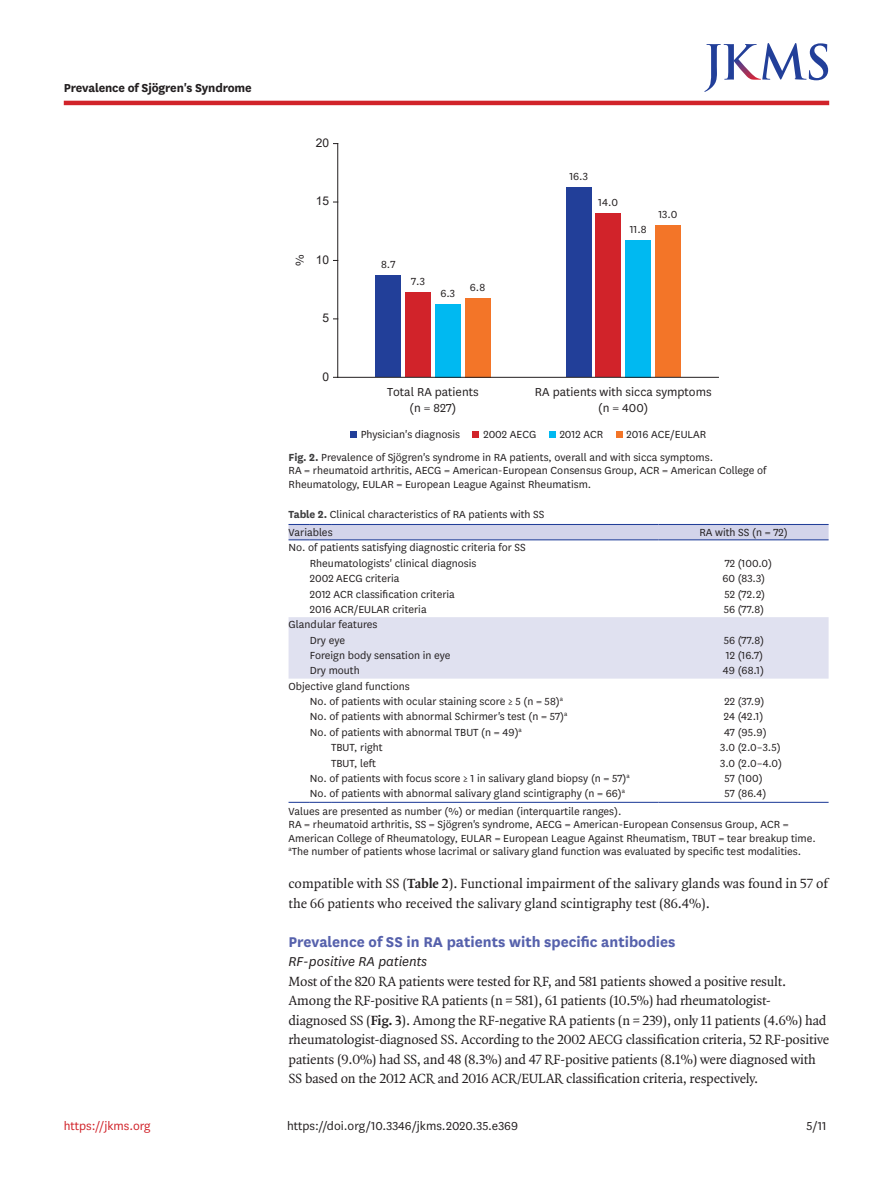
<style>
.page{position:relative;width:893px;height:1191px;background:#fff}
.page>*{position:absolute;margin:0;border:0;box-sizing:border-box;transform-origin:0 0}
.body_title2{font:700 16.5px "National";color:#5661ac}
.body_title3_stacked{font:italic 15px "National";color:#231f20}
.body_p_first{font:14.25px/19.5px "Quadraat OT";letter-spacing:-.015em;color:#231f20}
.doi_running_footer{font:13.5px/16.2px "National";color:#231f20;text-align:center}
.alt-title-type{font:700 13.5px "National";letter-spacing:-.01em;color:#231f20}
.t1{font:13.5px "National";color:#d1232a}
.tbody_entry{font:12px "National";color:#231f20}
.fig_caption{font:12px/13.5px "National";color:#231f20}
.table-wrap-foot_p{font:12px/13.5px "National";color:#231f20}
.table-wrap-foot_p_fi{font:12px "National";color:#231f20}
.table-wrap_caption{font:12px "National";color:#231f20}
.thead_entry{font:12px "National";color:#231f20}
.t2{font:12px "Arial";color:#231f20}
.s1{font-weight:700;color:#3e3e3f}
.s2{font-weight:700}
</style>
<div class="page">
<hr style="left:64px;top:101px;width:765px;height:4px;background:#d1232a">
<svg style="left:704px;top:43px;width:124px;height:49px"></svg>
<div style="left:375px;top:275px;width:26px;height:102px;background:#223f99"></div>
<div style="left:405px;top:292px;width:26px;height:85px;background:#d1232a"></div>
<div style="left:435px;top:304px;width:26px;height:73px;background:#00b9f1"></div>
<div style="left:465px;top:298px;width:25px;height:79px;background:#f37528"></div>
<div style="left:566px;top:187px;width:25px;height:190px;background:#223f99"></div>
<div style="left:596px;top:214px;width:25px;height:163px;background:#d1232a"></div>
<div style="left:625px;top:240px;width:26px;height:137px;background:#00b9f1"></div>
<div style="left:655px;top:225px;width:26px;height:152px;background:#f37528"></div>
<hr style="left:337px;top:144px;width:1px;height:233px;background:#231f20">
<hr style="left:338px;top:377px;width:380px;height:1px;background:#231f20">
<svg style="left:350px;top:431px;width:6px;height:6px"></svg>
<svg style="left:473px;top:431px;width:6px;height:6px"></svg>
<svg style="left:549px;top:431px;width:6px;height:6px"></svg>
<svg style="left:616px;top:431px;width:6px;height:6px"></svg>
<div style="left:289px;top:617px;width:540px;height:61px;background:#e0e1f0"></div>
<svg style="left:289px;top:524px;width:540px;height:16px;background:#c6c9e4"></svg>
<hr style="left:331px;top:539px;width:327px;height:1px;background:#223f99">
<hr style="left:658px;top:539px;width:171px;height:1px;background:#223f99">
<svg style="left:289px;top:802px;width:42px;height:1px"></svg>
<hr style="left:331px;top:802px;width:327px;height:1px;background:#223f99">
<hr style="left:658px;top:802px;width:171px;height:1px;background:#223f99">
<p class="alt-title-type" style="left:64px;top:78px;width:190px">Prevalence of Sjögren's Syndrome</p>
<p class="t2" style="left:316px;top:134px;width:15px">20</p>
<p class="t2" style="left:316px;top:193px;width:15px">15</p>
<p class="doi_running_footer" style="left:291px;top:266px;width:13px;rotate:-90deg">%</p>
<p class="t2" style="left:316px;top:251px;width:15px">10</p>
<p class="t2" style="left:323px;top:309px;width:8px">5</p>
<p class="t2" style="left:323px;top:368px;width:8px">0</p>
<p class="fig_caption" style="left:381px;top:257px;width:16px">8.7</p>
<p class="fig_caption" style="left:411px;top:274px;width:15px">7.3</p>
<p class="fig_caption" style="left:440px;top:286px;width:16px">6.3</p>
<p class="fig_caption" style="left:470px;top:280px;width:17px">6.8</p>
<p class="fig_caption" style="left:569px;top:169px;width:20px">16.3</p>
<p class="fig_caption" style="left:598px;top:195px;width:21px">14.0</p>
<p class="fig_caption" style="left:630px;top:222px;width:18px">11.8</p>
<p class="fig_caption" style="left:658px;top:207px;width:21px">13.0</p>
<p class="doi_running_footer" style="left:387px;top:383px;width:93px">Total RA patients (n = 827)</p>
<p class="doi_running_footer" style="left:535px;top:383px;width:178px">RA patients with sicca symptoms (n = 400)</p>
<p class="fig_caption" style="left:361px;top:427px;width:101px">Physician's diagnosis</p>
<p class="fig_caption" style="left:483px;top:427px;width:54px">2002 AECG</p>
<p class="fig_caption" style="left:560px;top:427px;width:45px">2012 ACR</p>
<p class="fig_caption" style="left:627px;top:427px;width:81px">2016 ACE/EULAR</p>
<p class="fig_caption" style="left:289px;top:450px;width:479px"><span class="s1">Fig. 2.</span> Prevalence of Sjögren's syndrome in RA patients, overall and with sicca symptoms.<br>RA = rheumatoid arthritis, AECG = American-European Consensus Group, ACR = American College of<br>Rheumatology, EULAR = European League Against Rheumatism.</p>
<p class="table-wrap_caption" style="left:289px;top:506px;width:257px"><span class="s1">Table 2.</span> Clinical characteristics of RA patients with SS</p>
<p class="thead_entry" style="left:289px;top:524px;width:46px">Variables</p>
<p class="thead_entry" style="left:699px;top:524px;width:90px">RA with SS (n = 72)</p>
<p class="tbody_entry" style="left:289px;top:540px;width:239px">No. of patients satisfying diagnostic criteria for SS</p>
<p class="tbody_entry" style="left:310px;top:555px;width:168px">Rheumatologists' clinical diagnosis</p>
<p class="tbody_entry" style="left:725px;top:555px;width:49px">72 (100.0)</p>
<p class="tbody_entry" style="left:310px;top:571px;width:91px">2002 AECG criteria</p>
<p class="tbody_entry" style="left:722px;top:571px;width:44px">60 (83.3)</p>
<p class="tbody_entry" style="left:310px;top:586px;width:147px">2012 ACR classification criteria</p>
<p class="tbody_entry" style="left:724px;top:586px;width:42px">52 (72.2)</p>
<p class="tbody_entry" style="left:310px;top:601px;width:118px">2016 ACR/EULAR criteria</p>
<p class="tbody_entry" style="left:724px;top:601px;width:42px">56 (77.8)</p>
<p class="tbody_entry" style="left:289px;top:617px;width:90px">Glandular features</p>
<p class="tbody_entry" style="left:310px;top:632px;width:37px">Dry eye</p>
<p class="tbody_entry" style="left:724px;top:632px;width:42px">56 (77.8)</p>
<p class="tbody_entry" style="left:310px;top:647px;width:142px">Foreign body sensation in eye</p>
<p class="tbody_entry" style="left:726px;top:647px;width:39px">12 (16.7)</p>
<p class="tbody_entry" style="left:310px;top:663px;width:51px">Dry mouth</p>
<p class="tbody_entry" style="left:723px;top:663px;width:43px">49 (68.1)</p>
<p class="tbody_entry" style="left:289px;top:678px;width:123px">Objective gland functions</p>
<p class="tbody_entry" style="left:310px;top:693px;width:255px">No. of patients with ocular staining score ≥ 5 (n = 58)<sup>a</sup></p>
<p class="tbody_entry" style="left:724px;top:693px;width:41px">22 (37.9)</p>
<p class="tbody_entry" style="left:310px;top:709px;width:259px">No. of patients with abnormal Schirmer's test (n = 57)<sup>a</sup></p>
<p class="tbody_entry" style="left:724px;top:709px;width:41px">24 (42.1)</p>
<p class="tbody_entry" style="left:310px;top:724px;width:214px">No. of patients with abnormal TBUT (n = 49)<sup>a</sup></p>
<p class="tbody_entry" style="left:724px;top:724px;width:44px">47 (95.9)</p>
<p class="tbody_entry" style="left:331px;top:739px;width:53px">TBUT, right</p>
<p class="tbody_entry" style="left:720px;top:739px;width:62px">3.0 (2.0–3.5)</p>
<p class="tbody_entry" style="left:331px;top:755px;width:46px">TBUT, left</p>
<p class="tbody_entry" style="left:720px;top:755px;width:63px">3.0 (2.0–4.0)</p>
<p class="tbody_entry" style="left:310px;top:770px;width:322px">No. of patients with focus score ≥ 1 in salivary gland biopsy (n = 57)<sup>a</sup></p>
<p class="tbody_entry" style="left:725px;top:770px;width:40px">57 (100)</p>
<p class="tbody_entry" style="left:310px;top:785px;width:317px">No. of patients with abnormal salivary gland scintigraphy (n = 66)<sup>a</sup></p>
<p class="tbody_entry" style="left:725px;top:785px;width:43px">57 (86.4)</p>
<p class="table-wrap-foot_p_fi" style="left:289px;top:803px;width:334px">Values are presented as number (%) or median (interquartile ranges).</p>
<p class="table-wrap-foot_p" style="left:289px;top:817px;width:529px">RA = rheumatoid arthritis, SS = Sjögren's syndrome, AECG = American-European Consensus Group, ACR =<br>American College of Rheumatology, EULAR = European League Against Rheumatism, TBUT = tear breakup time.</p>
<p class="table-wrap-foot_p" style="left:289px;top:844px;width:514px"><sup>a</sup>The number of patients whose lacrimal or salivary gland function was evaluated by specific test modalities.</p>
<p class="body_p_first" style="left:289px;top:874px;width:541px">compatible with SS (<span class="s2">Table 2</span>). Functional impairment of the salivary glands was found in 57 of the 66 patients who received the salivary gland scintigraphy test (86.4%).</p>
<p class="body_title2" style="left:289px;top:930px;width:389px">Prevalence of SS in RA patients with specific antibodies</p>
<p class="body_title3_stacked" style="left:289px;top:952px;width:140px">RF-positive RA patients</p>
<p class="body_p_first" style="left:289px;top:971px;width:542px">Most of the 820 RA patients were tested for RF, and 581 patients showed a positive result.<br>Among the RF-positive RA patients (n = 581), 61 patients (10.5%) had rheumatologist&shy;diagnosed SS (<span class="s2">Fig. 3</span>). Among the RF-negative RA patients (n = 239), only 11 patients (4.6%) had rheumatologist-diagnosed SS. According to the 2002 AECG classification criteria, 52 RF-positive patients (9.0%) had SS, and 48 (8.3%) and 47 RF-positive patients (8.1%) were diagnosed with SS based on the 2012 ACR and 2016 ACR/EULAR classification criteria, respectively.</p>
<p class="t1" style="left:64px;top:1116px;width:88px">https://jkms.org</p>
<p class="doi_running_footer" style="left:287px;top:1116px;width:232px">https://doi.org/10.3346/jkms.2020.35.e369</p>
<p class="doi_running_footer" style="left:806px;top:1116px;width:22px">5/11</p>
</div>
